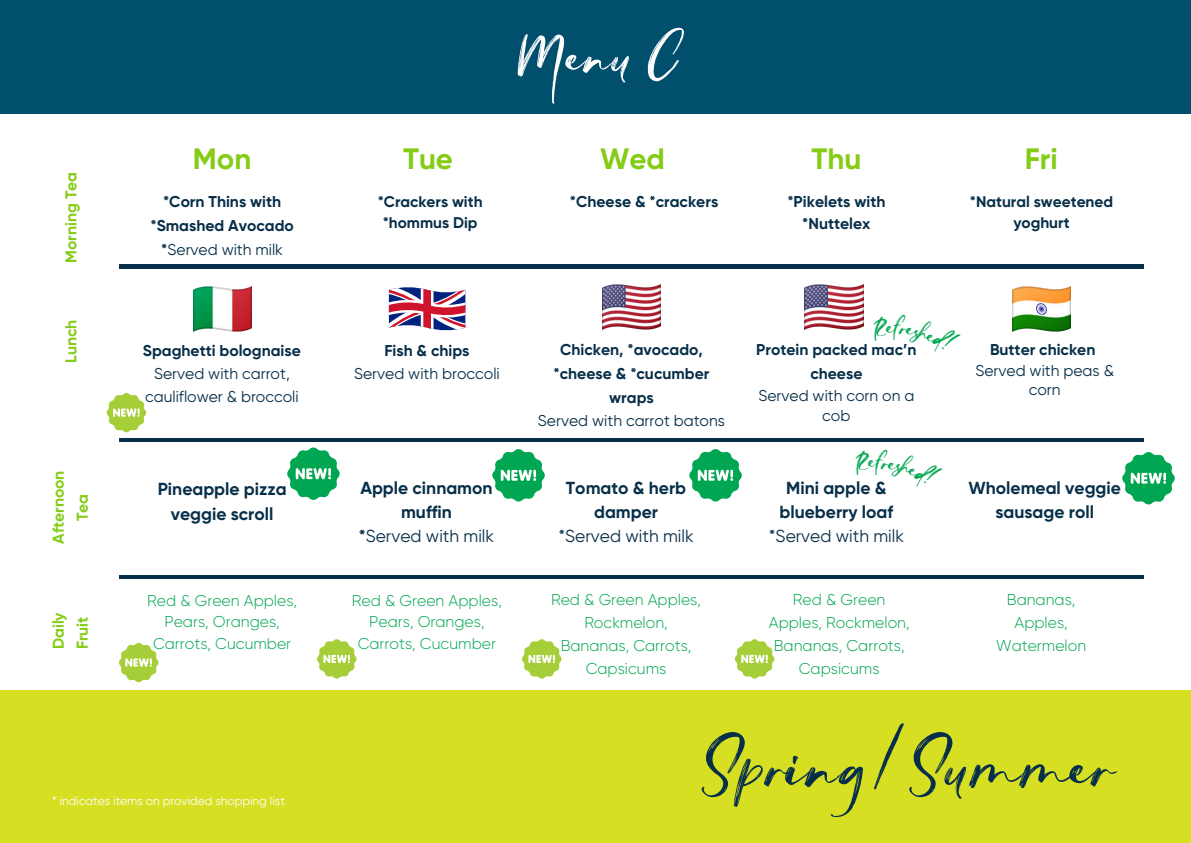
<style>
.page{position:relative;width:1191px;height:843px;background:#fff}
.page>*{position:absolute;margin:0;border:0;box-sizing:border-box;transform-origin:0 0}
.t1{font:79.5px "Just Lovely";color:#082f49}
.t2{font:65.2px "Just Lovely";color:#fefefe}
.t3{font:700 29.4px "Gilroy";color:#84cc16}
.t4{font:700 17.4px/24px "Gilroy";color:#082f49;text-align:center}
.t5{font:17.4px "Gilroy";color:#082f49}
.t6{font:300 15.7px/22.9px "Gilroy";color:#00a651;text-align:center}
.t7{font:700 15.7px/24px "Gilroy";color:#082f49;text-align:center}
.t8{font:15.7px/18.8px "Gilroy";color:#082f49;text-align:center}
.t9{font:700 15.7px/24px "Gilroy";color:#84cc16;text-align:center}
.t10{font:700 15.4px/21.8px "Gilroy";color:#082f49;text-align:center}
.t11{font:12px "Gilroy";color:#fff}
.s1{font-weight:400}
</style>
<div class="page">
<svg style="left:119px;top:438px;width:205px;height:3px"></svg>
<hr style="left:119px;top:264px;width:205px;height:4px;background:#082f49">
<hr style="left:324px;top:264px;width:205px;height:4px;background:#082f49">
<hr style="left:529px;top:264px;width:205px;height:4px;background:#082f49">
<hr style="left:734px;top:264px;width:204px;height:4px;background:#082f49">
<hr style="left:938px;top:264px;width:205px;height:4px;background:#082f49">
<img style="left:193px;top:287px;width:58px;height:44px">
<svg style="left:324px;top:438px;width:205px;height:3px"></svg>
<svg style="left:529px;top:438px;width:205px;height:3px"></svg>
<svg style="left:734px;top:438px;width:204px;height:3px"></svg>
<svg style="left:938px;top:438px;width:205px;height:3px"></svg>
<img style="left:602px;top:285px;width:58px;height:44px">
<img style="left:804px;top:285px;width:59px;height:44px">
<img style="left:1012px;top:287px;width:58px;height:44px">
<svg style="left:119px;top:575px;width:205px;height:3px"></svg>
<svg style="left:324px;top:575px;width:205px;height:3px"></svg>
<svg style="left:529px;top:575px;width:205px;height:3px"></svg>
<svg style="left:734px;top:575px;width:204px;height:3px"></svg>
<svg style="left:938px;top:575px;width:205px;height:3px"></svg>
<div style="left:0;top:689px;width:1190px;height:153px;background:#d7df23"></div>
<div style="left:0;top:0;width:1190px;height:114px;background:#004f6c"></div>
<svg style="left:689px;top:449px;width:53px;height:52px"></svg>
<svg style="left:1122px;top:452px;width:52px;height:52px"></svg>
<svg style="left:287px;top:447px;width:53px;height:53px"></svg>
<svg style="left:492px;top:449px;width:53px;height:52px"></svg>
<svg style="left:389px;top:287px;width:76px;height:44px"></svg>
<svg style="left:106px;top:392px;width:40px;height:40px"></svg>
<svg style="left:119px;top:642px;width:40px;height:40px"></svg>
<svg style="left:317px;top:639px;width:40px;height:39px"></svg>
<svg style="left:522px;top:639px;width:40px;height:39px"></svg>
<svg style="left:735px;top:639px;width:39px;height:39px"></svg>
<p class="t9" style="left:59px;top:263px;width:92px;rotate:-90deg">Morning Tea</p>
<p class="t9" style="left:59px;top:362px;width:45px;rotate:-90deg">Lunch</p>
<p class="t9" style="left:46px;top:543px;width:75px;rotate:-90deg">Afternoon<br>Tea</p>
<p class="t9" style="left:46px;top:649px;width:38px;text-align:left;rotate:-90deg">Daily<br>Fruit</p>
<h2 class="t2" style="left:517px;top:9px;width:157px">Menu C</h2>
<h3 class="t3" style="left:193px;top:140px;width:60px">Mon</h3>
<h3 class="t3" style="left:403px;top:140px;width:51px">Tue</h3>
<h3 class="t3" style="left:600px;top:140px;width:66px">Wed</h3>
<h3 class="t3" style="left:811px;top:140px;width:51px">Thu</h3>
<h3 class="t3" style="left:1024px;top:140px;width:34px">Fri</h3>
<p class="t7" style="left:150px;top:189px;width:145px">*Corn Thins with *Smashed Avocado *<span class="s1">Served with milk</span></p>
<p class="t7" style="left:570px;top:189px;width:150px">*Cheese &amp; *crackers</p>
<p class="t7" style="left:787px;top:190px;width:99px;line-height:22.5px">*Pikelets with *Nuttelex</p>
<p class="t10" style="left:969px;top:190px;width:145px">*Natural sweetened yoghurt</p>
<p class="t10" style="left:377px;top:190px;width:106px">*Crackers with *hommus Dip</p>
<p class="t7" style="left:143px;top:338px;width:159px">Spaghetti bolognaise</p>
<p class="t8" style="left:145px;top:361px;width:155px;line-height:22.9px">Served with carrot, cauliflower &amp; broccoli</p>
<p class="t7" style="left:384px;top:338px;width:87px">Fish &amp; chips</p>
<p class="t8" style="left:354px;top:363px;width:147px">Served with broccoli</p>
<p class="t7" style="left:553px;top:337px;width:157px">Chicken, *avocado, *cheese &amp; *cucumber wraps</p>
<p class="t8" style="left:538px;top:411px;width:188px">Served with carrot batons</p>
<p class="t4" style="left:158px;top:475px;width:130px;line-height:25.5px">Pineapple pizza veggie scroll</p>
<p class="t4" style="left:359px;top:475px;width:137px">Apple cinnamon muffin<br>*<span class="s1">Served with milk</span></p>
<p class="t4" style="left:566px;top:475px;width:122px">Tomato &amp; herb damper</p>
<p class="t5" style="left:558px;top:525px;width:137px">*Served with milk</p>
<p class="t7" style="left:756px;top:337px;width:162px">Protein packed mac’n cheese</p>
<p class="t8" style="left:758px;top:384px;width:157px;line-height:20.2px">Served with corn on a cob</p>
<p class="t4" style="left:779px;top:475px;width:115px">Mini apple &amp; blueberry loaf</p>
<p class="t5" style="left:768px;top:525px;width:137px">*Served with milk</p>
<p class="t7" style="left:989px;top:337px;width:107px">Butter chicken</p>
<p class="t8" style="left:975px;top:360px;width:140px">Served with peas &amp; corn</p>
<p class="t4" style="left:968px;top:475px;width:154px">Wholemeal veggie sausage roll</p>
<p class="t6" style="left:147px;top:589px;width:151px;line-height:21.8px">Red &amp; Green Apples,<br>Pears, Oranges,<br>Carrots, Cucumber</p>
<p class="t6" style="left:352px;top:589px;width:151px;line-height:21.8px">Red &amp; Green Apples,<br>Pears, Oranges,<br>Carrots, Cucumber</p>
<p class="t6" style="left:551px;top:587px;width:151px">Red &amp; Green Apples,<br>Rockmelon,<br>Bananas, Carrots,<br>Capsicums</p>
<p class="t6" style="left:768px;top:587px;width:142px">Red &amp; Green<br>Apples, Rockmelon,<br>Bananas, Carrots,<br>Capsicums</p>
<p class="t6" style="left:995px;top:587px;width:92px">Bananas,<br>Apples,<br>Watermelon</p>
<p class="t11" style="left:52px;top:793px;width:234px">* indicates items on provided shopping list</p>
<h1 class="t1" style="left:701px;top:709px;width:411px">Spring/Summer</h1>
</div>
